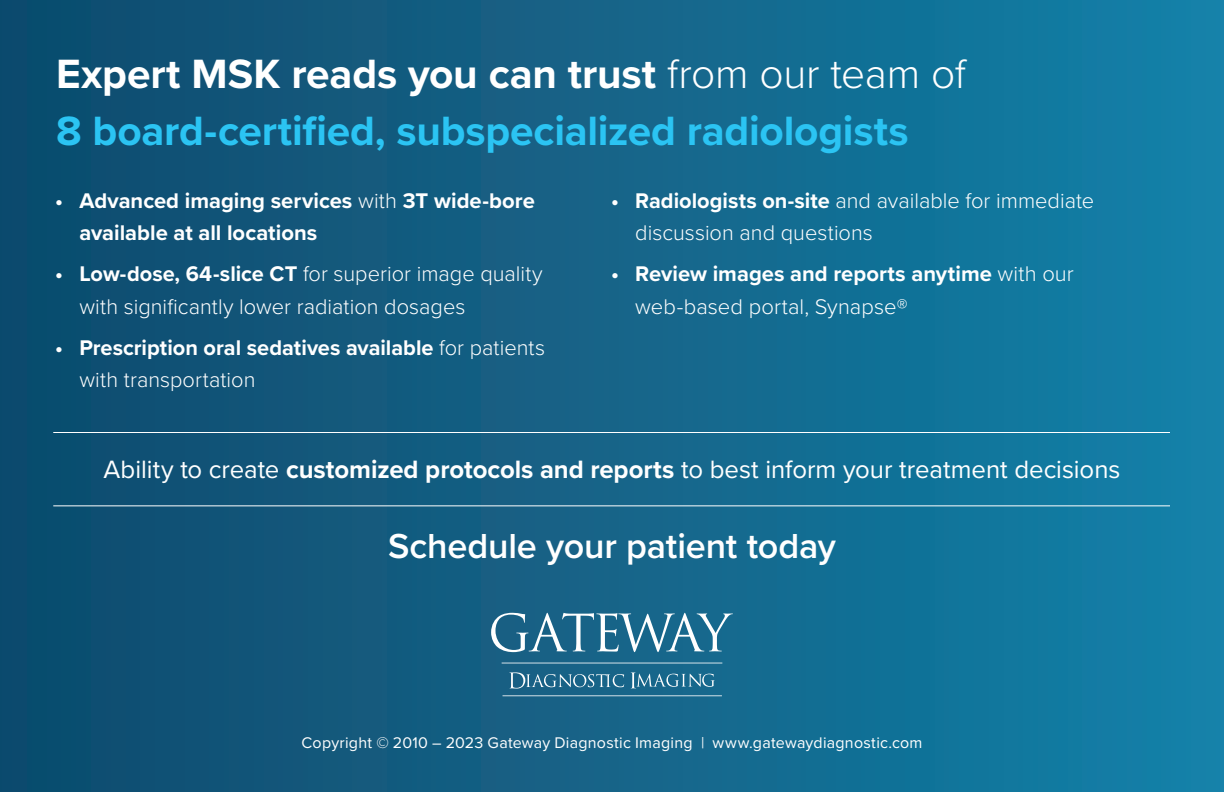
<style>
.page{position:relative;width:1224px;height:792px;background:#fff}
.page>*{position:absolute;margin:0;border:0;box-sizing:border-box;transform-origin:0 0}
.t1{font:700 42.4px/56.6px "Proxima Nova";letter-spacing:-.005em;color:#2bc4f3}
.t2{font:600 36px "Proxima Nova";letter-spacing:-.005em;color:#fff}
.t3{font:26px "Proxima Nova";color:#fff}
.t4{font:300 22px/32.2px "Proxima Nova";color:#fff}
.t5{font:700 22px/32.2px "Proxima Nova";color:#fff}
.t6{font:16px "Proxima Nova";letter-spacing:.015em;color:#fff}
.s1{color:#fff}
.s2{font-weight:300;color:#fff}
.s3{font-weight:300}
.s4{font-weight:700}
</style>
<div class="page">
<div style="left:0;top:0;width:1224px;height:792px;background:linear-gradient(to right,#10496b,#1581a8)"></div>
<svg style="left:491px;top:613px;width:242px;height:39px"></svg>
<svg style="left:509px;top:672px;width:115px;height:17px;background:#417e9c"></svg>
<svg style="left:631px;top:672px;width:84px;height:16px"></svg>
<hr style="left:503px;top:695px;width:219px;height:1px;background:#fff">
<hr style="left:502px;top:663px;width:220px;height:1px;background:#fff">
<hr style="left:53px;top:432px;width:1117px;height:1px;background:#fff">
<hr style="left:53px;top:505px;width:1117px;height:1px;background:#fff">
<h1 class="t1" style="left:56px;top:45px;width:912px"><span class="s1">Expert MSK reads you can trust</span> <span class="s2">from our team of<br></span>8 board-certified, subspecialized radiologists</h1>
<p class="t5" style="left:79px;top:184px;width:457px;text-indent:-24px">• Advanced imaging services <span class="s3">with</span> 3T wide-bore available at all locations</p>
<p class="t4" style="left:79px;top:257px;width:465px;text-indent:-24px"><span class="s4">• Low-dose, 64-slice CT</span> for superior image quality with significantly lower radiation dosages</p>
<p class="t5" style="left:79px;top:331px;width:467px;text-indent:-24px">• Prescription oral sedatives available <span class="s3">for patients with transportation</span></p>
<p class="t4" style="left:635px;top:183px;width:460px;text-indent:-24px"><span class="s4">• Radiologists on-site</span> and available for immediate discussion and questions</p>
<p class="t4" style="left:635px;top:257px;width:440px;text-indent:-24px"><span class="s4">• Review images and reports anytime</span> with our web-based portal, Synapse®</p>
<p class="t3" style="left:104px;top:450px;width:1018px">Ability to create <span class="s4">customized protocols and reports</span> to best inform your treatment decisions</p>
<h2 class="t2" style="left:388px;top:519px;width:449px">Schedule your patient today</h2>
<p class="t6" style="left:301px;top:731px;width:623px">Copyright © 2010 – 2023 Gateway Diagnostic Imaging | www.gatewaydiagnostic.com</p>
</div>
